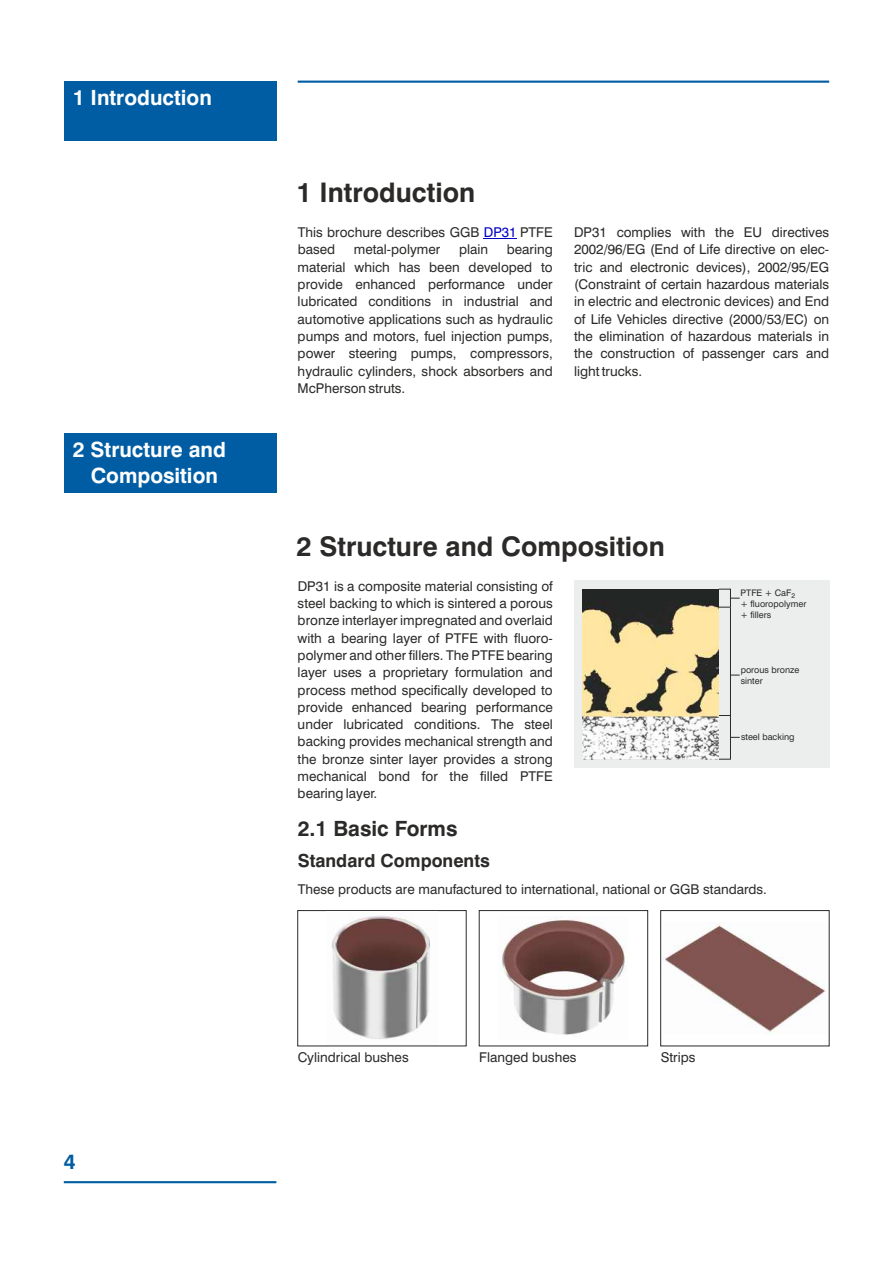
<style>
.page{position:relative;width:893px;height:1263px;background:#fff}
.page>*{position:absolute;margin:0;border:0;box-sizing:border-box;transform-origin:0 0}
.t1{font:700 27px "Swiss 721 BT";color:#2b2a29}
.t2{font:700 21px/25.2px "Swiss 721 BT";color:#fefefe;text-align:center}
.t3{font:700 21px "Swiss 721 BT";color:#2b2a29}
.t4{font:700 21px "Swiss 721 BT";color:#005da4}
.t5{font:700 18px "Swiss 721 BT";color:#2b2a29}
.t6{font:13.5px/17.2px "Swiss 721 BT";color:#2b2a29;text-align:justify}
.t7{font:9px/10.8px "Swiss 721 BT";color:#2b2a29}
.s1{color:#0000c4}
</style>
<div class="page">
<hr style="left:298px;top:81px;width:531px;height:2px;background:#005da4">
<hr style="left:64px;top:1181px;width:212px;height:2px;background:#005da4">
<div style="left:64px;top:81px;width:212px;height:59px;background:#005da4"></div>
<div style="left:64px;top:433px;width:212px;height:60px;background:#005da4"></div>
<svg style="left:484px;top:238px;width:33px;height:1px"></svg>
<div style="left:574px;top:581px;width:255px;height:187px;background:#eceded"></div>
<div style="left:718px;top:715px;width:13px;height:44px;border:1px solid #2b2a29"></div>
<div style="left:718px;top:589px;width:13px;height:18px;border:1px solid #2b2a29"></div>
<hr style="left:730px;top:607px;width:1px;height:109px;background:#2b2a29">
<img style="left:582px;top:589px;width:136px;height:170px">
<div style="left:297px;top:910px;width:170px;height:136px;border:1px solid #2b2a29"></div>
<div style="left:479px;top:910px;width:169px;height:136px;border:1px solid #2b2a29"></div>
<div style="left:660px;top:910px;width:170px;height:136px;border:1px solid #2b2a29"></div>
<img style="left:332px;top:916px;width:99px;height:123px">
<img style="left:499px;top:919px;width:126px;height:117px">
<img style="left:662px;top:923px;width:163px;height:110px">
<h2 class="t2" style="left:73px;top:87px;width:141px">1 Introduction</h2>
<h2 class="t2" style="left:73px;top:439px;width:155px">2 Structure and<br>Composition</h2>
<h2 class="t4" style="left:64px;top:1153px;width:13px">4</h2>
<h1 class="t1" style="left:296px;top:182px;width:180px">1 Introduction</h1>
<p class="t6" style="left:298px;top:225px;width:257px">This brochure describes GGB <span class="s1">DP31</span> PTFE based</p>
<p class="t6" style="left:298px;top:242px;width:257px;text-indent:209px">bearing material which has been developed to provide enhanced performance under lubricated conditions in industrial and automotive applications such as hydraulic pumps and motors, fuel injection pumps, power steering pumps, compressors, hydraulic cylinders, shock absorbers and McPherson struts.</p>
<p class="t6" style="left:354px;top:242px;width:88px">metal-polymer</p>
<p class="t6" style="left:459px;top:242px;width:31px">plain</p>
<p class="t6" style="left:574px;top:225px;width:257px">DP31 complies with the EU directives 2002/96/EG (End of Life directive on elec&shy;tric and electronic devices), 2002/95/EG (Constraint of certain hazardous materials in electric and electronic devices) and End of Life Vehicles directive (2000/53/EC) on the elimination of hazardous materials in the construction of passenger cars and light trucks.</p>
<h1 class="t1" style="left:296px;top:535px;width:370px">2 Structure and Composition</h1>
<p class="t6" style="left:298px;top:578px;width:257px">DP31 is a composite material consisting of steel backing to which is sintered a porous bronze interlayer impregnated and overlaid with a bearing layer of PTFE with fluoro&shy;polymer and other fillers. The PTFE bearing layer uses a proprietary formulation and process method specifically developed to provide enhanced bearing performance under lubricated conditions. The steel backing provides mechanical strength and the bronze sinter layer provides a strong mechanical bond for the filled PTFE bearing layer.</p>
<p class="t7" style="left:741px;top:588px;width:67px">PTFE + CaF<sub>2<br></sub>+ fluoropolymer + fillers</p>
<p class="t7" style="left:741px;top:665px;width:60px">porous bronze sinter</p>
<p class="t7" style="left:741px;top:733px;width:55px">steel backing</p>
<h2 class="t3" style="left:298px;top:820px;width:161px">2.1 Basic Forms</h2>
<h3 class="t5" style="left:298px;top:853px;width:194px">Standard Components</h3>
<p class="t6" style="left:298px;top:881px;width:471px">These products are manufactured to international, national or GGB standards.</p>
<p class="t6" style="left:298px;top:1050px;width:113px">Cylindrical bushes</p>
<p class="t6" style="left:479px;top:1050px;width:99px">Flanged bushes</p>
<p class="t6" style="left:661px;top:1050px;width:36px">Strips</p>
</div>
